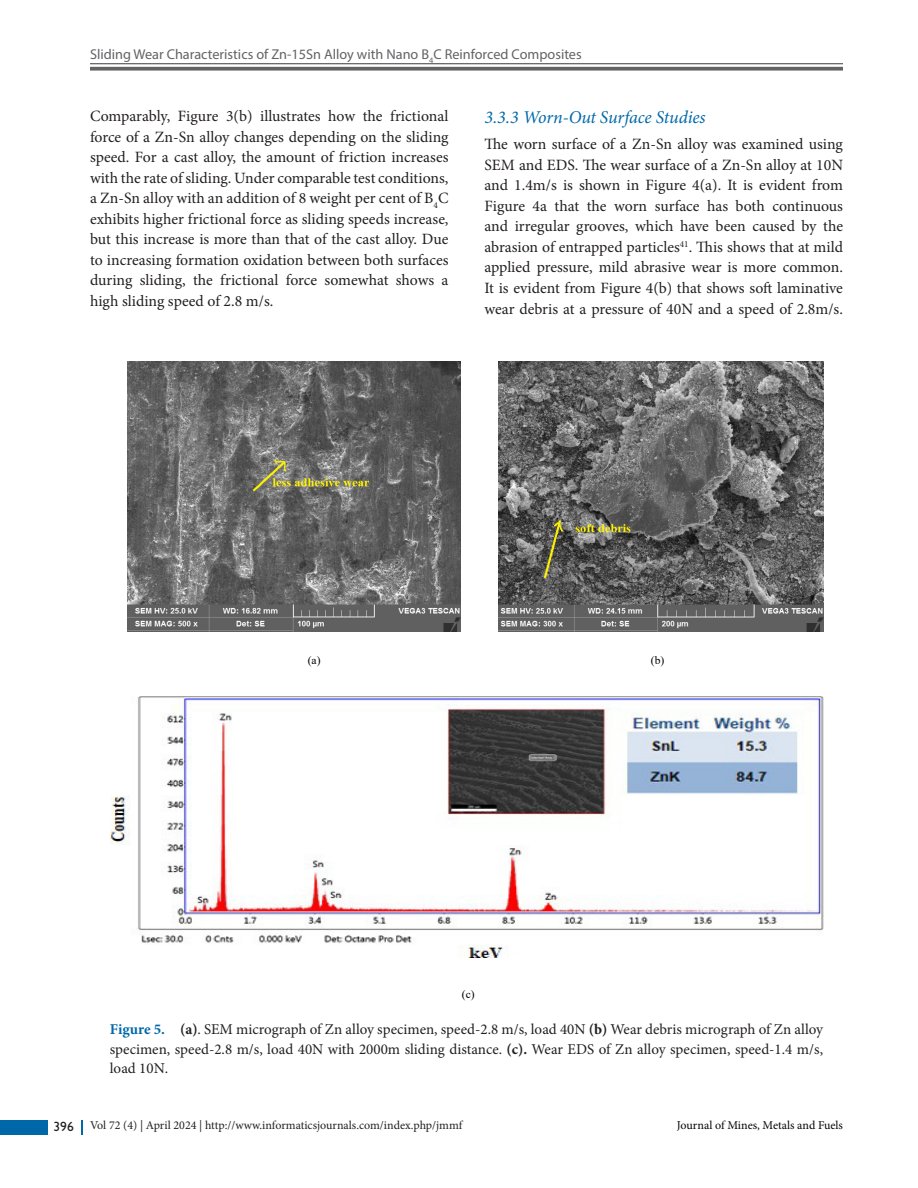
<style>
.page{position:relative;width:918px;height:1188px;background:#fff}
.page>*{position:absolute;margin:0;border:0;box-sizing:border-box;transform-origin:0 0}
.t1{font:italic 18px "Minion Pro";letter-spacing:-.01em;color:#0068a9}
.Text{font:15.75px/20.5px "Minion Pro";color:#231f20;text-align:justify}
.Fig_cap{font:15px/19.5px "Minion Pro";color:#231f20;text-align:justify}
.t2{font:14.25px "Myriad Pro";color:#636366}
.t3{font:12px "Minion Pro";color:#231f20}
.t4{font:12px "Minion Pro";letter-spacing:-.005em;color:#040503}
.t5{font:11.4px "Times New Roman";color:#000}
.s1{font-weight:700;color:#0068a9}
.s2{font-weight:700}
.s3{font-family:"Gill Sans";font-size:13.5px}
</style>
<div class="page">
<hr style="left:90px;top:63px;width:753px;height:1px;background:#636366">
<svg style="left:90px;top:67px;width:753px;height:4px;background:#737376"></svg>
<div style="left:0;top:1120px;width:47px;height:15px;background:#0068a9"></div>
<svg style="left:81px;top:1120px;width:1px;height:15px"></svg>
<img style="left:127px;top:361px;width:333px;height:271px">
<img style="left:498px;top:361px;width:325px;height:270px">
<img style="left:111px;top:697px;width:712px;height:261px">
<p class="t2" style="left:90px;top:45px;width:493px">Sliding Wear Characteristics of Zn-15Sn Alloy with Nano B<sub>4</sub>C Reinforced Composites</p>
<p class="Text" style="left:90px;top:106px;width:360px">Comparably, Figure 3(b) illustrates how the frictional force of a Zn-Sn alloy changes depending on the sliding speed. For a cast alloy, the amount of friction increases with the rate of sliding. Under comparable test conditions, a Zn-Sn alloy with an addition of 8 weight per cent of B<sub>4</sub>C exhibits higher frictional force as sliding speeds increase, but this increase is more than that of the cast alloy. Due to increasing formation oxidation between both surfaces during sliding, the frictional force somewhat shows a high sliding speed of 2.8 m/s.</p>
<h3 class="t1" style="left:484px;top:105px;width:223px">3.3.3 Worn-Out Surface Studies</h3>
<p class="Text" style="left:484px;top:134px;width:360px">The worn surface of a Zn-Sn alloy was examined using SEM and EDS. The wear surface of a Zn-Sn alloy at 10N and 1.4m/s is shown in Figure 4(a). It is evident from Figure 4a that the worn surface has both continuous and irregular grooves, which have been caused by the abrasion of entrapped particles<sup>41</sup>. This shows that at mild applied pressure, mild abrasive wear is more common.<br>It is evident from Figure 4(b) that shows soft laminative wear debris at a pressure of 40N and a speed of 2.8m/s.</p>
<p class="t5" style="left:308px;top:652px;width:14px">(a)</p>
<p class="t5" style="left:651px;top:652px;width:15px">(b)</p>
<p class="t5" style="left:462px;top:986px;width:14px">(c)</p>
<p class="Fig_cap" style="left:110px;top:1020px;width:715px"><span class="s1">Figure 5.</span> <span class="s2">(a)</span>. SEM micrograph of Zn alloy specimen, speed-2.8 m/s, load 40N <span class="s2">(b)</span> Wear debris micrograph of Zn alloy specimen, speed-2.8 m/s, load 40N with 2000m sliding distance. <span class="s2">(c).</span> Wear EDS of Zn alloy specimen, speed-1.4 m/s, load 10N.</p>
<p class="t3" style="left:54px;top:1117px;width:410px"><span class="s3">396</span> Vol 72 (4) | April 2024 | http://www.informaticsjournals.com/index.php/jmmf</p>
<p class="t4" style="left:677px;top:1117px;width:168px">Journal of Mines, Metals and Fuels</p>
</div>
